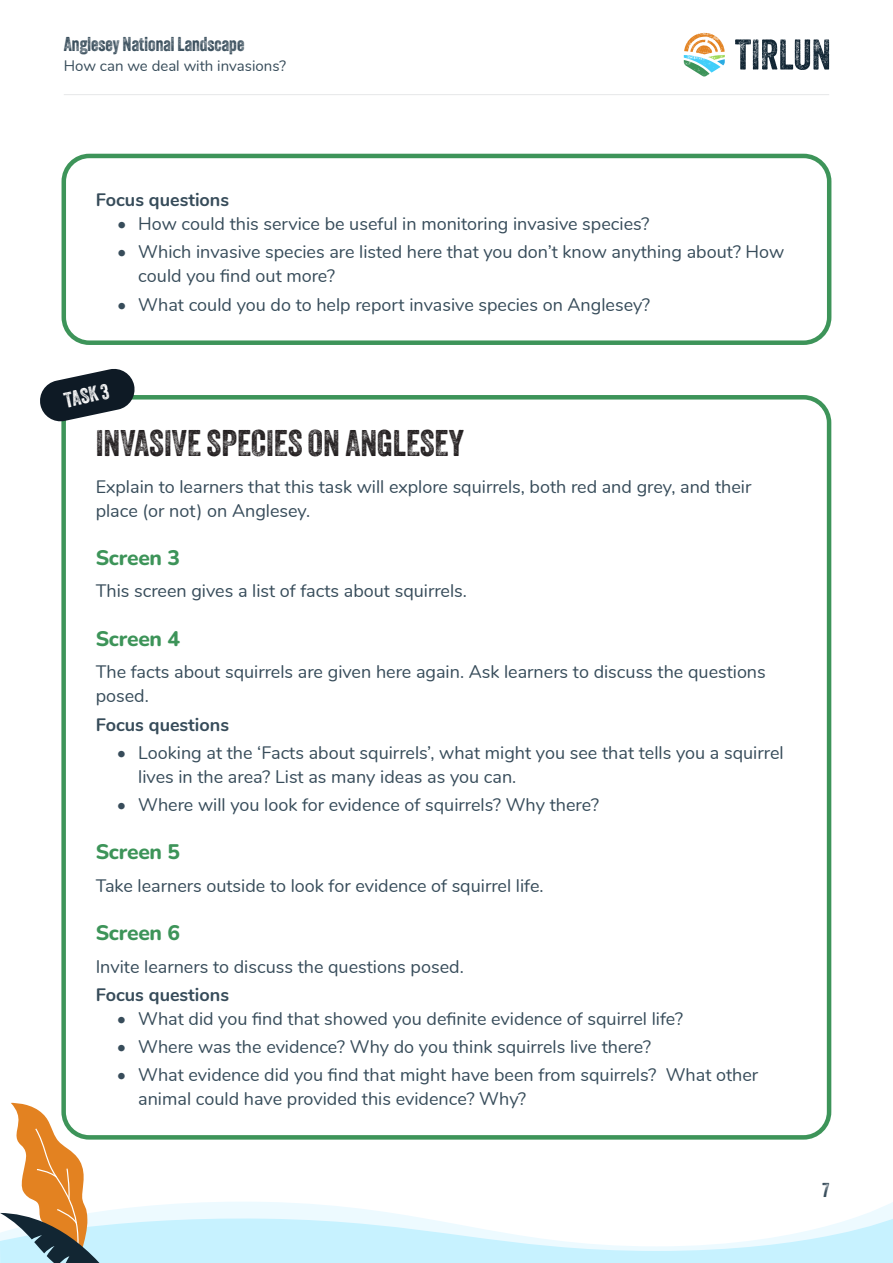
<style>
.page{position:relative;width:893px;height:1263px;background:#fff}
.page>*{position:absolute;margin:0;border:0;box-sizing:border-box;transform-origin:0 0}
.Page_sub_heading{font:36px "Veneer Two";color:#231f20}
.Page_section_heading{font:800 21px "Nunito";letter-spacing:-.01em;color:#3d9459}
.Key_activity_heading{font:21px "Veneer Two";color:#fff}
.t1{font:19.5px "Veneer Two";color:#374c5a}
.Body_text{font:18px/24px "Nunito";color:#374c5a}
.Body_text-2{font:700 18px "Nunito";color:#374c5a}
.t2{font:15px "Nunito";color:#374c5a}
</style>
<div class="page">
<svg style="left:735px;top:39px;width:94px;height:31px"></svg>
<svg style="left:684px;top:33px;width:41px;height:44px"></svg>
<hr style="left:64px;top:94px;width:765px;height:1px;background:#e6e7e9">
<div style="left:62px;top:154px;width:769px;height:191px;border:4px solid #3d9459;border-radius:26px"></div>
<svg style="left:0;top:1102px;width:893px;height:161px"></svg>
<div style="left:61px;top:395px;width:770px;height:744px;border:4px solid #3d9459;border-radius:26px"></div>
<svg style="left:40px;top:369px;width:96px;height:54px"></svg>
<p class="t1" style="left:64px;top:32px;width:182px">Anglesey National Landscape</p>
<p class="t2" style="left:64px;top:54px;width:224px">How can we deal with invasions?</p>
<p class="Body_text-2" style="left:96px;top:187px;width:135px">Focus questions</p>
<p class="Body_text" style="left:117px;top:211px;width:534px">• How could this service be useful in monitoring invasive species?</p>
<p class="Body_text" style="left:138px;top:239px;width:647px;text-indent:-21px">• Which invasive species are listed here that you don’t know anything about? How could you find out more?</p>
<p class="Body_text" style="left:117px;top:291px;width:534px">• What could you do to help report invasive species on Anglesey?</p>
<p class="Key_activity_heading" style="left:62px;top:388px;width:47px;rotate:-12deg">TASK 3</p>
<p class="Page_sub_heading" style="left:96px;top:421px;width:370px">INVASIVE SPECIES ON ANGLESEY</p>
<p class="Body_text" style="left:96px;top:473px;width:657px">Explain to learners that this task will explore squirrels, both red and grey, and their place (or not) on Anglesey.</p>
<p class="Page_section_heading" style="left:96px;top:543px;width:86px">Screen 3</p>
<p class="Body_text" style="left:96px;top:578px;width:373px">This screen gives a list of facts about squirrels.</p>
<p class="Page_section_heading" style="left:96px;top:623px;width:86px">Screen 4</p>
<p class="Body_text" style="left:96px;top:659px;width:672px">The facts about squirrels are given here again. Ask learners to discuss the questions posed.</p>
<p class="Body_text-2" style="left:96px;top:711px;width:135px">Focus questions</p>
<p class="Body_text" style="left:138px;top:739px;width:647px;text-indent:-21px">• Looking at the ‘Facts about squirrels’, what might you see that tells you a squirrel lives in the area? List as many ideas as you can.</p>
<p class="Body_text" style="left:117px;top:792px;width:484px">• Where will you look for evidence of squirrels? Why there?</p>
<p class="Page_section_heading" style="left:96px;top:837px;width:86px">Screen 5</p>
<p class="Body_text" style="left:96px;top:872px;width:449px">Take learners outside to look for evidence of squirrel life.</p>
<p class="Page_section_heading" style="left:96px;top:918px;width:86px">Screen 6</p>
<p class="Body_text" style="left:96px;top:953px;width:370px">Invite learners to discuss the questions posed.</p>
<p class="Body_text-2" style="left:96px;top:981px;width:135px">Focus questions</p>
<p class="Body_text" style="left:117px;top:1005px;width:568px">• What did you find that showed you definite evidence of squirrel life?</p>
<p class="Body_text" style="left:117px;top:1034px;width:536px">• Where was the evidence? Why do you think squirrels live there?</p>
<p class="Body_text" style="left:138px;top:1062px;width:622px;text-indent:-21px">• What evidence did you find that might have been from squirrels? What other animal could have provided this evidence? Why?</p>
<p class="t1" style="left:822px;top:1178px;width:8px">7</p>
</div>
